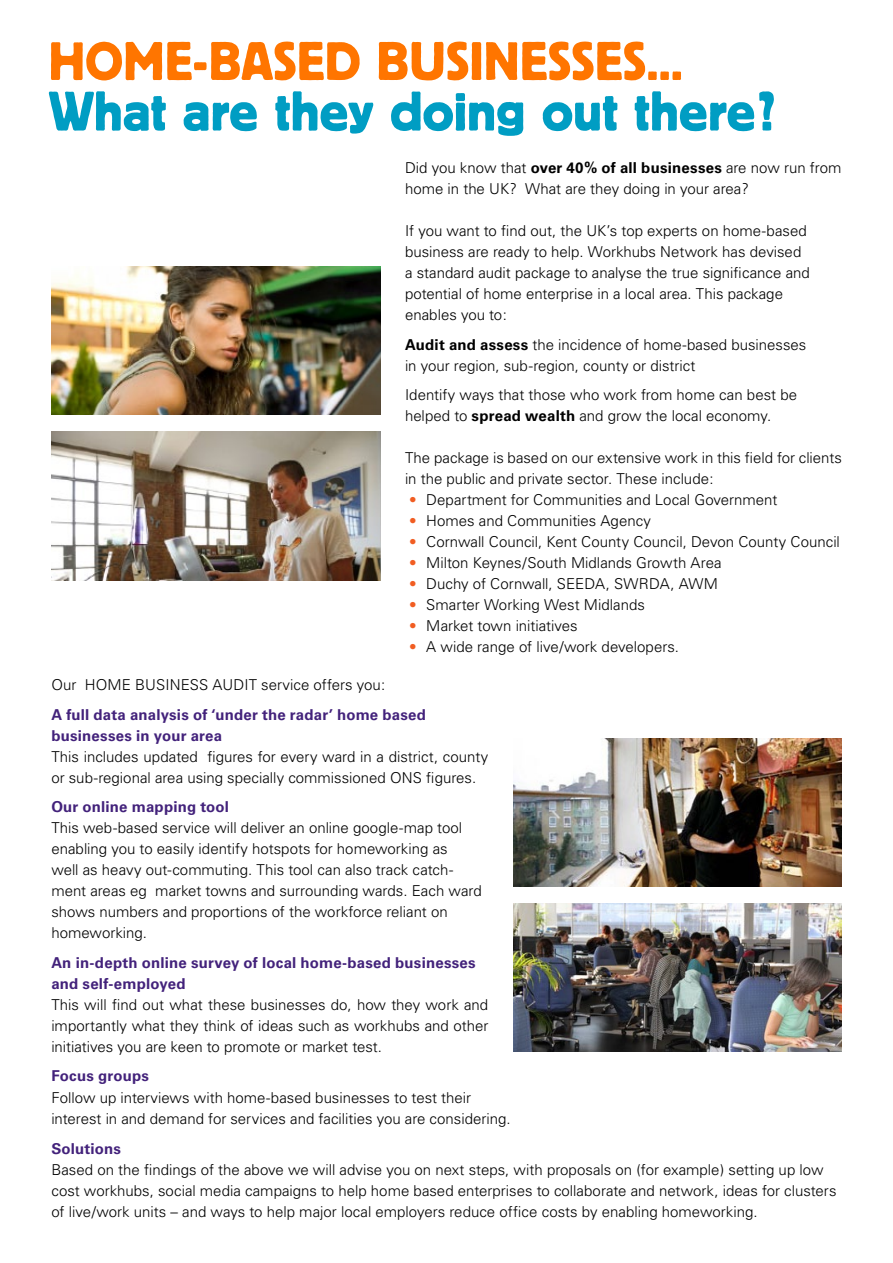
<style>
.page{position:relative;width:893px;height:1263px;background:#fff}
.page>*{position:absolute;margin:0;border:0;box-sizing:border-box;transform-origin:0 0}
.t1{font:55.5px "Block BE";color:#009dc3}
.t2{font:54px "Block BE";letter-spacing:.005em;color:#ff7500}
.t3{font:300 15px/21px "Univers";color:#000}
.t4{font:700 15px/21px "Univers";letter-spacing:.015em;color:#43227b}
.s1{font-weight:700}
.s2{color:#f15d22}
</style>
<div class="page">
<img style="left:52px;top:266px;width:329px;height:149px">
<img style="left:513px;top:738px;width:329px;height:148px">
<img style="left:52px;top:432px;width:329px;height:148px">
<img style="left:513px;top:903px;width:329px;height:149px">
<h2 class="t2" style="left:49px;top:31px;width:635px">HOME-BASED BUSINESSES...</h2>
<h1 class="t1" style="left:49px;top:80px;width:729px">What are they doing out there?</h1>
<p class="t3" style="left:405px;top:157px;width:438px">Did you know that <span class="s1">over 40% of all businesses</span> are now run from home in the UK? What are they doing in your area?</p>
<p class="t3" style="left:405px;top:220px;width:406px">If you want to find out, the UK’s top experts on home-based business are ready to help. Workhubs Network has devised a standard audit package to analyse the true significance and potential of home enterprise in a local area. This package enables you to:</p>
<p class="t3" style="left:405px;top:334px;width:403px"><span class="s1">Audit and assess</span> the incidence of home-based businesses in your region, sub-region, county or district</p>
<p class="t3" style="left:405px;top:384px;width:394px">Identify ways that those who work from home can best be helped to <span class="s1">spread wealth</span> and grow the local economy.</p>
<p class="t3" style="left:405px;top:447px;width:438px">The package is based on our extensive work in this field for clients in the public and private sector. These include:</p>
<p class="t3" style="left:409px;top:489px;width:370px"><span class="s2">•</span> Department for Communities and Local Government</p>
<p class="t3" style="left:409px;top:510px;width:243px"><span class="s2">•</span> Homes and Communities Agency</p>
<p class="t3" style="left:409px;top:531px;width:432px"><span class="s2">•</span> Cornwall Council, Kent County Council, Devon County Council</p>
<p class="t3" style="left:409px;top:552px;width:314px"><span class="s2">•</span> Milton Keynes/South Midlands Growth Area</p>
<p class="t3" style="left:409px;top:573px;width:310px"><span class="s2">•</span> Duchy of Cornwall, SEEDA, SWRDA, AWM</p>
<p class="t3" style="left:409px;top:594px;width:237px"><span class="s2">•</span> Smarter Working West Midlands</p>
<p class="t3" style="left:409px;top:615px;width:170px"><span class="s2">•</span> Market town initiatives</p>
<p class="t3" style="left:409px;top:636px;width:271px"><span class="s2">•</span> A wide range of live/work developers.</p>
<p class="t3" style="left:51px;top:674px;width:336px">Our HOME BUSINESS AUDIT service offers you:</p>
<p class="t4" style="left:51px;top:704px;width:376px">A full data analysis of ‘under the radar’ home based businesses in your area</p>
<p class="t3" style="left:51px;top:746px;width:438px">This includes updated figures for every ward in a district, county or sub-regional area using specially commissioned ONS figures.</p>
<p class="t4" style="left:51px;top:796px;width:179px">Our online mapping tool</p>
<p class="t3" style="left:51px;top:817px;width:432px">This web-based service will deliver an online google-map tool enabling you to easily identify hotspots for homeworking as<br>well as heavy out-commuting. This tool can also track catch&shy;ment areas eg market towns and surrounding wards. Each ward shows numbers and proportions of the workforce reliant on homeworking.</p>
<p class="t4" style="left:51px;top:952px;width:426px">An in-depth online survey of local home-based businesses and self-employed</p>
<p class="t3" style="left:51px;top:994px;width:438px;text-align:justify">This will find out what these businesses do, how they work and importantly what they think of ideas such as workhubs and other initiatives you are keen to promote or market test.</p>
<p class="t4" style="left:51px;top:1065px;width:99px">Focus groups</p>
<p class="t3" style="left:51px;top:1087px;width:461px">Follow up interviews with home-based businesses to test their interest in and demand for services and facilities you are considering.</p>
<p class="t4" style="left:51px;top:1138px;width:71px">Solutions</p>
<p class="t3" style="left:51px;top:1159px;width:787px">Based on the findings of the above we will advise you on next steps, with proposals on (for example) setting up low cost workhubs, social media campaigns to help home based enterprises to collaborate and network, ideas for clusters of live/work units – and ways to help major local employers reduce office costs by enabling homeworking.</p>
</div>
